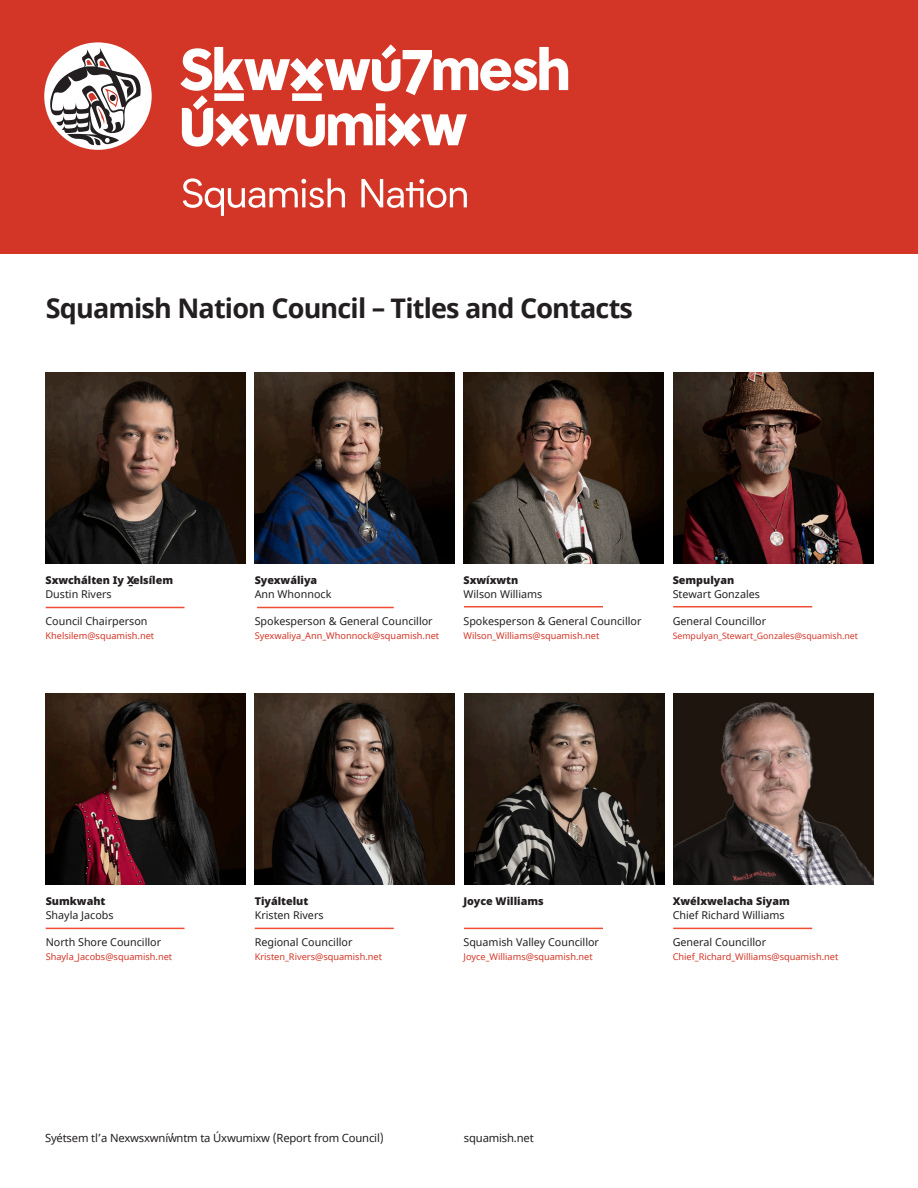
<style>
.page{position:relative;width:918px;height:1188px;background:#fff}
.page>*{position:absolute;margin:0;border:0;box-sizing:border-box;transform-origin:0 0}
.Heading_4___18pt{font:700 27px "Noto Sans";letter-spacing:-.03em;color:#231f20}
.Folio{font:11.25px "Noto Sans";letter-spacing:-.015em;color:#231f20}
.t1{font:10.8px/13.8px "Noto Sans";color:#231f20}
.t2{font:900 10.8px/13.8px "Noto Sans";color:#231f20}
.t3{font:9.15px "Noto Sans";color:#d33627}
.t4{font:8.7px "Noto Sans";color:#d33627}
.s1{font-weight:400}
.s2{font-weight:900}
</style>
<div class="page">
<div style="left:0;top:0;width:918px;height:254px;background:#d33627"></div>
<svg style="left:180px;top:44px;width:388px;height:103px"></svg>
<svg style="left:183px;top:178px;width:162px;height:38px"></svg>
<svg style="left:361px;top:179px;width:106px;height:29px"></svg>
<svg style="left:44px;top:42px;width:108px;height:108px"></svg>
<img style="left:45px;top:373px;width:200px;height:191px">
<img style="left:255px;top:373px;width:200px;height:191px">
<img style="left:464px;top:373px;width:200px;height:191px">
<img style="left:673px;top:373px;width:200px;height:191px">
<img style="left:46px;top:694px;width:200px;height:191px">
<img style="left:255px;top:694px;width:200px;height:191px">
<img style="left:464px;top:694px;width:200px;height:191px">
<img style="left:673px;top:694px;width:200px;height:191px">
<hr style="left:46px;top:607px;width:139px;height:1px;background:#ef4d34">
<hr style="left:46px;top:928px;width:139px;height:1px;background:#ef4d34">
<hr style="left:464px;top:606px;width:139px;height:1px;background:#ef4d34">
<hr style="left:464px;top:928px;width:139px;height:1px;background:#ef4d34">
<hr style="left:257px;top:607px;width:137px;height:1px;background:#ef4d34">
<hr style="left:255px;top:928px;width:139px;height:1px;background:#ef4d34">
<hr style="left:673px;top:606px;width:139px;height:1px;background:#ef4d34">
<hr style="left:673px;top:928px;width:139px;height:1px;background:#ef4d34">
<p class="Heading_4___18pt" style="left:46px;top:289px;width:589px">Squamish Nation Council – Titles and Contacts</p>
<p class="t2" style="left:45px;top:573px;width:129px">Sxwchálten Iy X̱elsílem<br><span class="s1">Dustin Rivers</span></p>
<p class="t1" style="left:45px;top:615px;width:104px">Council Chairperson</p>
<p class="t3" style="left:45px;top:630px;width:110px">Khelsilem@squamish.net</p>
<p class="t2" style="left:255px;top:573px;width:64px">Syexwáliya</p>
<p class="t1" style="left:255px;top:587px;width:78px">Ann Whonnock</p>
<p class="t1" style="left:255px;top:615px;width:179px">Spokesperson &amp; General Councillor</p>
<p class="t3" style="left:255px;top:630px;width:186px">Syexwaliya_Ann_Whonnock@squamish.net</p>
<p class="t2" style="left:463px;top:573px;width:56px">Sxwíxwtn</p>
<p class="t1" style="left:463px;top:587px;width:80px">Wilson Williams</p>
<p class="t1" style="left:463px;top:615px;width:179px">Spokesperson &amp; General Councillor</p>
<p class="t3" style="left:463px;top:630px;width:137px">Wilson_Williams@squamish.net</p>
<p class="t1" style="left:673px;top:574px;width:89px"><span class="s2">Sempulyan<br></span>Stewart Gonzales</p>
<p class="t1" style="left:673px;top:615px;width:95px">General Councillor</p>
<p class="t4" style="left:673px;top:630px;width:187px">Sempulyan_Stewart_Gonzales@squamish.net</p>
<p class="t2" style="left:46px;top:894px;width:61px">Sumkwaht</p>
<p class="t1" style="left:46px;top:908px;width:69px">Shayla Jacobs</p>
<p class="t1" style="left:46px;top:936px;width:117px">North Shore Councillor</p>
<p class="t3" style="left:46px;top:951px;width:128px">Shayla_Jacobs@squamish.net</p>
<p class="t2" style="left:255px;top:894px;width:55px">Tiyáltelut</p>
<p class="t1" style="left:255px;top:908px;width:70px">Kristen Rivers</p>
<p class="t1" style="left:255px;top:936px;width:99px">Regional Councillor</p>
<p class="t3" style="left:255px;top:951px;width:129px">Kristen_Rivers@squamish.net</p>
<p class="Folio" style="left:45px;top:1131px;width:340px">Syétsem tl’a Nexwsxwníw̓ ntm ta Úxwumixw (Report from Council)</p>
<p class="t2" style="left:463px;top:894px;width:82px">Joyce Williams</p>
<p class="t1" style="left:463px;top:936px;width:137px">Squamish Valley Councillor</p>
<p class="t3" style="left:463px;top:951px;width:131px">Joyce_Williams@squamish.net</p>
<p class="Folio" style="left:464px;top:1131px;width:71px">squamish.net</p>
<p class="t1" style="left:673px;top:895px;width:119px"><span class="s2">Xwélxwelacha Siyam<br></span>Chief Richard Williams</p>
<p class="t1" style="left:673px;top:936px;width:95px">General Councillor</p>
<p class="t3" style="left:673px;top:951px;width:167px">Chief_Richard_Williams@squamish.net</p>
</div>
